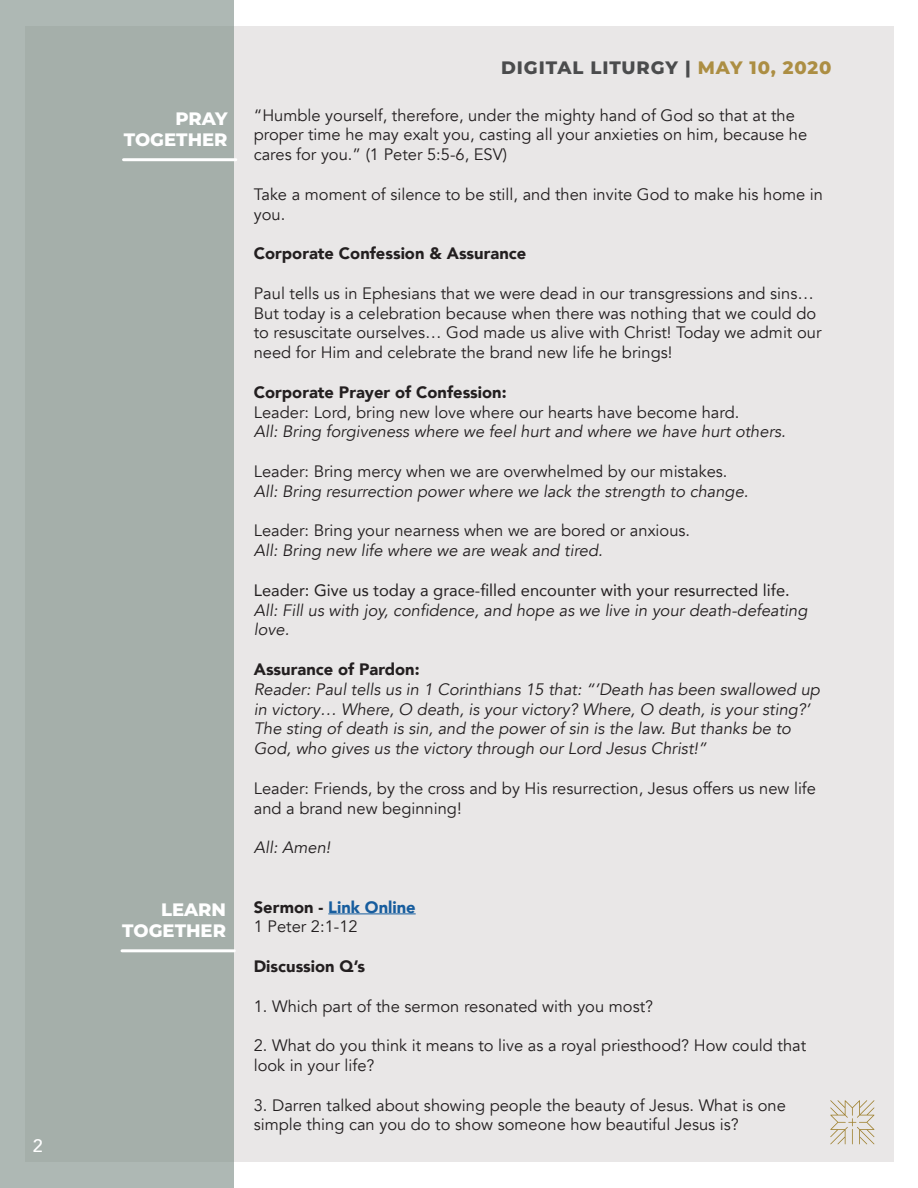
<style>
.page{position:relative;width:918px;height:1188px;background:#fff}
.page>*{position:absolute;margin:0;border:0;box-sizing:border-box;transform-origin:0 0}
.t1{font:800 18px "Montserrat";color:#fff}
.t2{font:800 18px "Montserrat";letter-spacing:.05em;color:#4b4c4d}
.t3{font:500 18px "Avenir";color:#fff}
.t4{font:16.5px/19.8px "Avenir";color:#231f20}
.t5{font:italic 16.5px/19.8px "Avenir";color:#231f20}
.t6{font:900 16.5px "Avenir";color:#231f20}
.t7{font:16.5px "Avenir";color:#231f20}
.t8{font:900 16.5px "Avenir";color:#175d9e}
.s1{color:#ac8e43}
.s2{color:#231f20}
</style>
<div class="page">
<div style="left:25px;top:26px;width:868px;height:1136px;background:#e9e7e7"></div>
<div style="left:0;top:0;width:234px;height:1188px;background:#a5afaa"></div>
<hr style="left:328px;top:913px;width:88px;height:1px;background:#175d9e">
<hr style="left:122px;top:949px;width:112px;height:3px;background:#fff">
<svg style="left:830px;top:1100px;width:44px;height:44px"></svg>
<hr style="left:124px;top:158px;width:112px;height:3px;background:#fff">
<p class="t3" style="left:33px;top:1130px;width:12px">2</p>
<p class="t1" style="left:175px;top:105px;width:54px">PRAY</p>
<p class="t1" style="left:124px;top:127px;width:105px">TOGETHER</p>
<p class="t1" style="left:161px;top:896px;width:67px">LEARN</p>
<p class="t1" style="left:122px;top:918px;width:105px">TOGETHER</p>
<p class="t2" style="left:501px;top:55px;width:332px">DIGITAL LITURGY | <span class="s1">MAY 10, 2020</span></p>
<p class="t4" style="left:254px;top:105px;width:555px">“Humble yourself, therefore, under the mighty hand of God so that at the proper time he may exalt you, casting all your anxieties on him, because he cares for you.” (1 Peter 5:5-6, ESV)</p>
<p class="t4" style="left:254px;top:185px;width:571px">Take a moment of silence to be still, and then invite God to make his home in you.</p>
<p class="t6" style="left:254px;top:239px;width:274px">Corporate Confession &amp; Assurance</p>
<p class="t4" style="left:254px;top:284px;width:562px">Paul tells us in Ephesians that we were dead in our transgressions and sins…</p>
<p class="t4" style="left:254px;top:303px;width:569px">But today is a celebration because when there was nothing that we could do to resuscitate ourselves… God made us alive with Christ! Today we admit our need for Him and celebrate the brand new life he brings!</p>
<p class="t6" style="left:254px;top:378px;width:254px">Corporate Prayer of Confession:</p>
<p class="t4" style="left:254px;top:402px;width:487px">Leader: Lord, bring new love where our hearts have become hard.</p>
<p class="t5" style="left:254px;top:422px;width:533px">All: Bring forgiveness where we feel hurt and where we have hurt others.</p>
<p class="t4" style="left:254px;top:462px;width:475px">Leader: Bring mercy when we are overwhelmed by our mistakes.</p>
<p class="t5" style="left:254px;top:482px;width:496px">All: Bring resurrection power where we lack the strength to change.</p>
<p class="t4" style="left:254px;top:521px;width:438px">Leader: Bring your nearness when we are bored or anxious.</p>
<p class="t5" style="left:254px;top:541px;width:350px">All: Bring new life where we are weak and tired.</p>
<p class="t7" style="left:254px;top:577px;width:537px">Leader: Give us today a grace-filled encounter with your resurrected life.</p>
<p class="t5" style="left:254px;top:600px;width:555px">All: Fill us with joy, confidence, and hope as we live in your death-defeating love.</p>
<p class="t6" style="left:254px;top:655px;width:167px">Assurance of Pardon:</p>
<p class="t5" style="left:254px;top:680px;width:568px">Reader: Paul tells us in 1 Corinthians 15 that: “’Death has been swallowed up in victory… Where, O death, is your victory? Where, O death, is your sting?’ The sting of death is sin, and the power of sin is the law. But thanks be to God, who gives us the victory through our Lord Jesus Christ!”</p>
<p class="t4" style="left:254px;top:779px;width:564px">Leader: Friends, by the cross and by His resurrection, Jesus offers us new life and a brand new beginning!</p>
<p class="t5" style="left:254px;top:838px;width:78px">All: Amen!</p>
<p class="t8" style="left:254px;top:893px;width:163px"><span class="s2">Sermon -</span> Link Online</p>
<p class="t4" style="left:254px;top:917px;width:105px">1 Peter 2:1-12</p>
<p class="t6" style="left:254px;top:952px;width:113px">Discussion Q’s</p>
<p class="t4" style="left:254px;top:996px;width:401px">1. Which part of the sermon resonated with you most?</p>
<p class="t4" style="left:254px;top:1036px;width:554px">2. What do you think it means to live as a royal priesthood? How could that look in your life?</p>
<p class="t4" style="left:254px;top:1095px;width:534px">3. Darren talked about showing people the beauty of Jesus. What is one simple thing can you do to show someone how beautiful Jesus is?</p>
</div>
